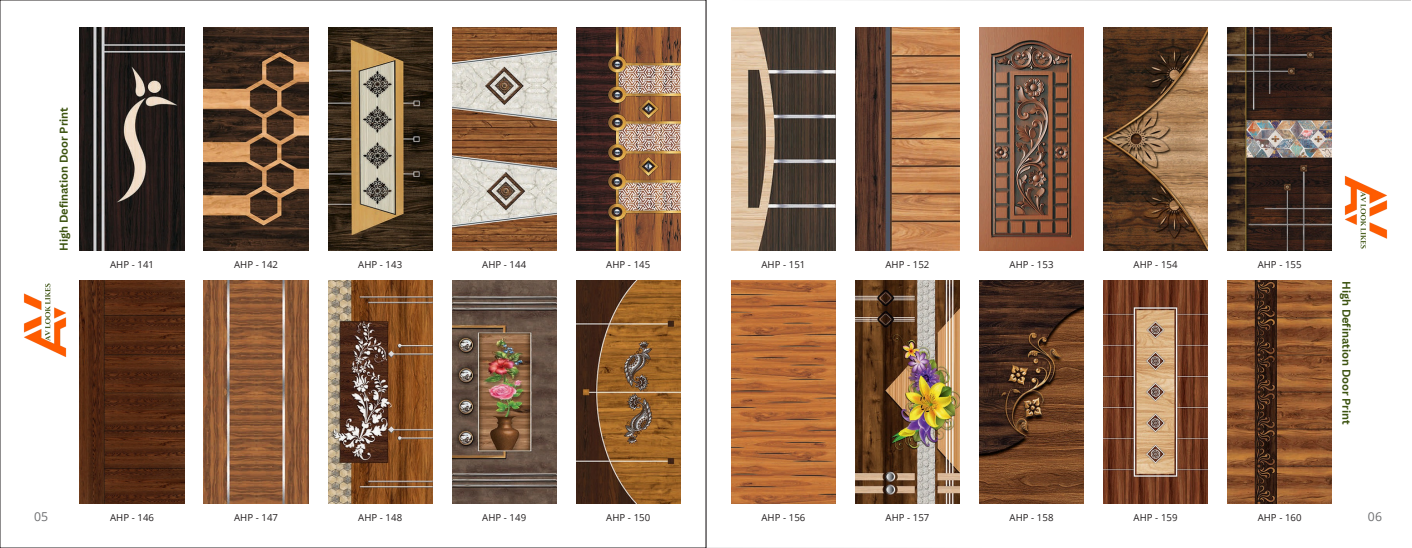
<style>
.page{position:relative;width:1412px;height:548px;background:#fff}
.page>*{position:absolute;margin:0;border:0;box-sizing:border-box;transform-origin:0 0}
.t1{font:12.25px "Open Sans";color:#6d6e70}
.t2{font:700 11.03px "Canva Sans";color:#3c5310}
.t3{font:9.62px "Open Sans";letter-spacing:.005em;color:#231f20}
</style>
<div class="page">
<svg style="left:706px;top:0;width:705px;height:548px"></svg>
<img style="left:855px;top:28px;width:104px;height:223px">
<img style="left:731px;top:28px;width:104px;height:223px">
<img style="left:1103px;top:28px;width:104px;height:223px">
<img style="left:731px;top:281px;width:104px;height:223px">
<img style="left:855px;top:281px;width:104px;height:223px">
<img style="left:979px;top:281px;width:104px;height:223px">
<img style="left:1227px;top:281px;width:104px;height:223px">
<img style="left:1103px;top:281px;width:104px;height:223px">
<img style="left:979px;top:28px;width:104px;height:223px">
<img style="left:1227px;top:28px;width:104px;height:223px">
<img style="left:80px;top:28px;width:104px;height:223px">
<img style="left:204px;top:28px;width:104px;height:223px">
<img style="left:328px;top:28px;width:104px;height:223px">
<img style="left:452px;top:28px;width:104px;height:223px">
<img style="left:576px;top:28px;width:104px;height:223px">
<img style="left:204px;top:281px;width:104px;height:223px">
<img style="left:328px;top:281px;width:104px;height:223px">
<img style="left:452px;top:281px;width:104px;height:223px">
<img style="left:576px;top:281px;width:104px;height:223px">
<img style="left:80px;top:281px;width:104px;height:223px">
<img style="left:23px;top:280px;width:61px;height:83px">
<img style="left:1327px;top:170px;width:77px;height:89px">
<p class="t2" style="left:56px;top:251px;width:145px;rotate:-90deg">High Defination Door Print</p>
<p class="t3" style="left:110px;top:258px;width:45px">AHP - 141</p>
<p class="t3" style="left:234px;top:258px;width:45px">AHP - 142</p>
<p class="t3" style="left:358px;top:258px;width:45px">AHP - 143</p>
<p class="t3" style="left:482px;top:258px;width:45px">AHP - 144</p>
<p class="t3" style="left:606px;top:258px;width:45px">AHP - 145</p>
<p class="t3" style="left:761px;top:258px;width:45px">AHP - 151</p>
<p class="t3" style="left:885px;top:258px;width:45px">AHP - 152</p>
<p class="t3" style="left:1009px;top:258px;width:45px">AHP - 153</p>
<p class="t3" style="left:1133px;top:258px;width:45px">AHP - 154</p>
<p class="t3" style="left:1257px;top:258px;width:45px">AHP - 155</p>
<p class="t2" style="left:1354px;top:281px;width:145px;rotate:90deg">High Defination Door Print</p>
<p class="t1" style="left:34px;top:508px;width:16px">05</p>
<p class="t1" style="left:1368px;top:508px;width:16px">06</p>
<p class="t3" style="left:606px;top:511px;width:45px">AHP - 150</p>
<p class="t3" style="left:761px;top:511px;width:45px">AHP - 156</p>
<p class="t3" style="left:1257px;top:511px;width:45px">AHP - 160</p>
<p class="t3" style="left:110px;top:511px;width:45px">AHP - 146</p>
<p class="t3" style="left:358px;top:511px;width:45px">AHP - 148</p>
<p class="t3" style="left:482px;top:511px;width:45px">AHP - 149</p>
<p class="t3" style="left:885px;top:511px;width:45px">AHP - 157</p>
<p class="t3" style="left:1009px;top:511px;width:45px">AHP - 158</p>
<p class="t3" style="left:1133px;top:511px;width:45px">AHP - 159</p>
<p class="t3" style="left:234px;top:511px;width:45px">AHP - 147</p>
</div>
